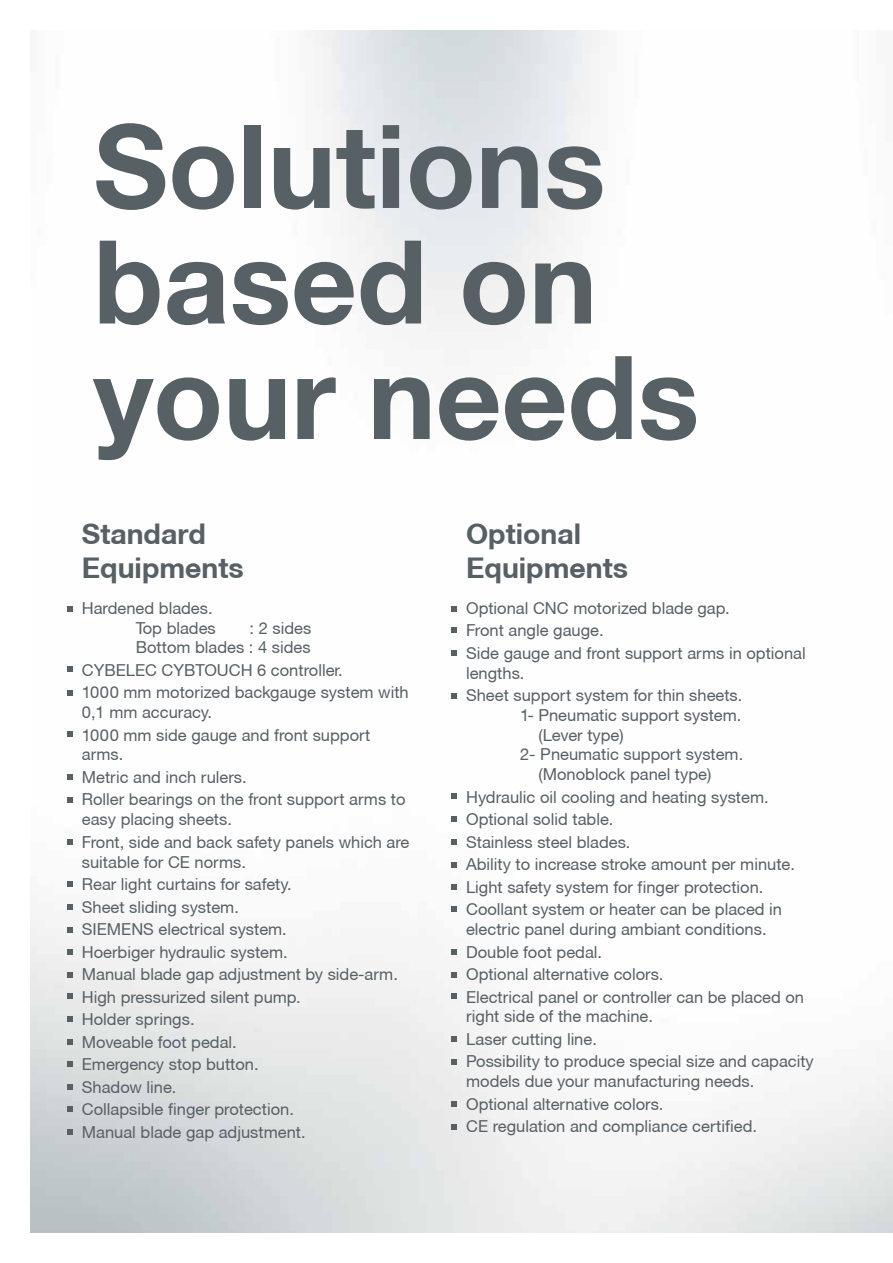
<style>
.page{position:relative;width:893px;height:1263px;background:#fff}
.page>*{position:absolute;margin:0;border:0;box-sizing:border-box;transform-origin:0 0}
.t1{font:700 115.95px/115.5px "Helvetica Neue CE";color:#576065}
.t2{font:700 28.5px/34.2px "Helvetica Neue CE";color:#576065}
.t3{font:16.5px/22.5px "Helvetica Neue CE";color:#576065}
</style>
<div class="page">
<img style="left:30px;top:30px;width:863px;height:1203px">
<svg style="left:67px;top:666px;width:5px;height:6px"></svg>
<svg style="left:67px;top:690px;width:5px;height:6px"></svg>
<svg style="left:67px;top:732px;width:5px;height:5px"></svg>
<svg style="left:67px;top:774px;width:5px;height:6px"></svg>
<svg style="left:67px;top:797px;width:5px;height:5px"></svg>
<svg style="left:67px;top:839px;width:5px;height:5px"></svg>
<svg style="left:67px;top:881px;width:5px;height:6px"></svg>
<svg style="left:67px;top:904px;width:5px;height:5px"></svg>
<svg style="left:67px;top:949px;width:5px;height:5px"></svg>
<svg style="left:67px;top:927px;width:5px;height:5px"></svg>
<svg style="left:67px;top:972px;width:5px;height:5px"></svg>
<svg style="left:67px;top:993px;width:5px;height:6px"></svg>
<svg style="left:67px;top:1016px;width:5px;height:6px"></svg>
<svg style="left:67px;top:1039px;width:5px;height:5px"></svg>
<svg style="left:67px;top:1061px;width:5px;height:5px"></svg>
<svg style="left:67px;top:1084px;width:5px;height:6px"></svg>
<svg style="left:67px;top:1106px;width:5px;height:5px"></svg>
<svg style="left:67px;top:1129px;width:5px;height:6px"></svg>
<svg style="left:67px;top:606px;width:5px;height:5px"></svg>
<svg style="left:451px;top:606px;width:6px;height:5px"></svg>
<svg style="left:451px;top:628px;width:6px;height:5px"></svg>
<svg style="left:451px;top:651px;width:6px;height:5px"></svg>
<svg style="left:451px;top:693px;width:6px;height:5px"></svg>
<svg style="left:451px;top:794px;width:6px;height:5px"></svg>
<svg style="left:451px;top:817px;width:6px;height:5px"></svg>
<svg style="left:451px;top:839px;width:6px;height:5px"></svg>
<svg style="left:451px;top:862px;width:6px;height:5px"></svg>
<svg style="left:451px;top:884px;width:6px;height:6px"></svg>
<svg style="left:451px;top:906px;width:6px;height:5px"></svg>
<svg style="left:451px;top:949px;width:6px;height:6px"></svg>
<svg style="left:451px;top:972px;width:6px;height:5px"></svg>
<svg style="left:451px;top:993px;width:6px;height:5px"></svg>
<svg style="left:451px;top:1037px;width:6px;height:5px"></svg>
<svg style="left:451px;top:1059px;width:6px;height:5px"></svg>
<svg style="left:451px;top:1101px;width:6px;height:5px"></svg>
<svg style="left:451px;top:1124px;width:6px;height:5px"></svg>
<h1 class="t1" style="left:94px;top:110px;width:607px">Solutions based on your needs</h1>
<h2 class="t2" style="left:82px;top:517px;width:163px">Standard<br>Equipments</h2>
<h2 class="t2" style="left:466px;top:517px;width:163px">Optional<br>Equipments</h2>
<p class="t3" style="left:82px;top:598px;width:136px;line-height:19.8px;text-align:right">Hardened blades.<br>Top blades</p>
<p class="t3" style="left:136px;top:618px;width:177px;line-height:19.8px;text-align:right">: 2 sides<br>Bottom blades : 4 sides</p>
<p class="t3" style="left:82px;top:659px;width:328px">CYBELEC CYBTOUCH 6 controller.<br>1000 mm motorized backgauge system with</p>
<p class="t3" style="left:82px;top:701px;width:290px">0,1 mm accuracy.<br>1000 mm side gauge and front support</p>
<p class="t3" style="left:82px;top:743px;width:325px">arms.<br>Metric and inch rulers.<br>Roller bearings on the front support arms to</p>
<p class="t3" style="left:82px;top:808px;width:329px">easy placing sheets.<br>Front, side and back safety panels which are</p>
<p class="t3" style="left:82px;top:851px;width:318px">suitable for CE norms.<br>Rear light curtains for safety.<br>Sheet sliding system.<br>SIEMENS electrical system.<br>Hoerbiger hydraulic system.<br>Manual blade gap adjustment by side-arm.<br>High pressurized silent pump.<br>Holder springs.<br>Moveable foot pedal.<br>Emergency stop button.<br>Shadow line.<br>Collapsible finger protection.<br>Manual blade gap adjustment.</p>
<p class="t3" style="left:466px;top:597px;width:341px">Optional CNC motorized blade gap.<br>Front angle gauge.<br>Side gauge and front support arms in optional</p>
<p class="t3" style="left:466px;top:661px;width:278px">lengths.<br>Sheet support system for thin sheets.</p>
<p class="t3" style="left:520px;top:704px;width:223px">1- Pneumatic support system.</p>
<p class="t3" style="left:538px;top:724px;width:87px">(Lever type)</p>
<p class="t3" style="left:520px;top:743px;width:225px">2- Pneumatic support system.</p>
<p class="t3" style="left:538px;top:763px;width:174px">(Monoblock panel type)</p>
<p class="t3" style="left:466px;top:786px;width:330px">Hydraulic oil cooling and heating system.<br>Optional solid table.<br>Stainless steel blades.<br>Ability to increase stroke amount per minute.<br>Light safety system for finger protection.<br>Coollant system or heater can be placed in</p>
<p class="t3" style="left:466px;top:918px;width:339px">electric panel during ambiant conditions.<br>Double foot pedal.<br>Optional alternative colors.<br>Electrical panel or controller can be placed on</p>
<p class="t3" style="left:466px;top:1005px;width:349px">right side of the machine.<br>Laser cutting line.<br>Possibility to produce special size and capacity</p>
<p class="t3" style="left:466px;top:1070px;width:292px">models due your manufacturing needs.<br>Optional alternative colors.<br>CE regulation and compliance certified.</p>
</div>
